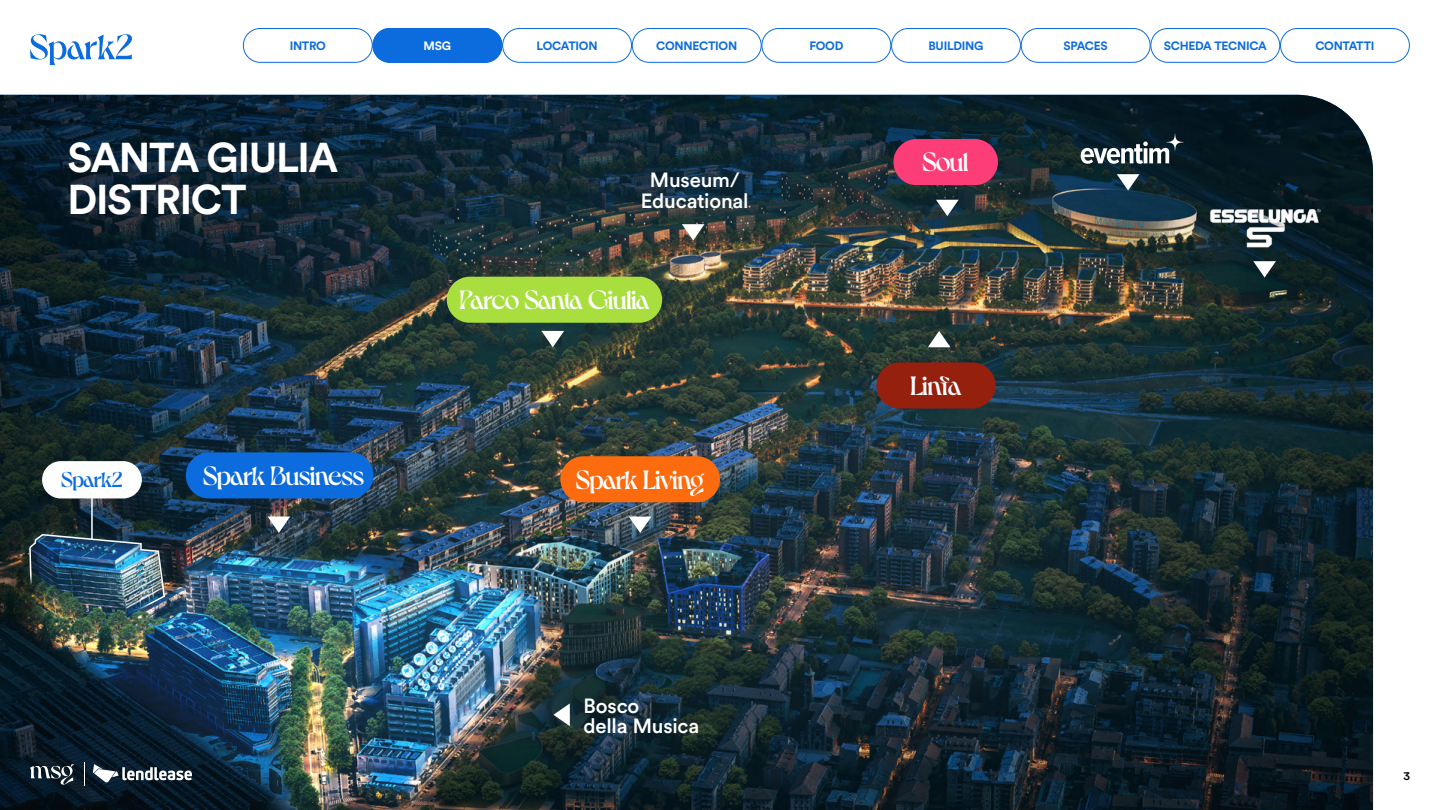
<style>
.page{position:relative;width:1440px;height:810px;background:#fff}
.page>*{position:absolute;margin:0;border:0;box-sizing:border-box;transform-origin:0 0}
.t1{font:700 41.25px/41.2px "Circular Std";letter-spacing:-.03em;color:#fff}
.t2{font:500 26.4px "Dahlia";letter-spacing:-.025em;color:#fff}
.t3{font:500 21.45px "Dahlia";letter-spacing:-.015em;color:#0c6cde}
.t4{font:500 20.4px/20.5px "Circular Std";letter-spacing:-.01em;color:#fff;text-align:center}
.t5{font:700 12px "Circular Std";letter-spacing:-.02em;color:#0c6cde}
.t6{font:700 12px "Circular Std";color:#fff}
.t7{font:500 12px "Circular Std";color:#000}
</style>
<div class="page">
<img style="left:0;top:95px;width:1373px;height:715px">
<svg style="left:1081px;top:134px;width:102px;height:30px"></svg>
<svg style="left:1117px;top:174px;width:22px;height:17px"></svg>
<svg style="left:1253px;top:261px;width:23px;height:17px"></svg>
<svg style="left:936px;top:200px;width:23px;height:16px"></svg>
<svg style="left:682px;top:224px;width:23px;height:17px"></svg>
<svg style="left:553px;top:703px;width:17px;height:23px"></svg>
<svg style="left:541px;top:331px;width:23px;height:16px"></svg>
<svg style="left:629px;top:517px;width:22px;height:16px"></svg>
<svg style="left:268px;top:516px;width:22px;height:17px"></svg>
<svg style="left:928px;top:331px;width:22px;height:16px"></svg>
<img style="left:1209px;top:200px;width:111px;height:48px">
<div style="left:893px;top:139px;width:105px;height:46px;background:#fc3d78;border-radius:23px"></div>
<div style="left:876px;top:362px;width:120px;height:47px;background:#95200e;border-radius:23px"></div>
<div style="left:447px;top:277px;width:215px;height:46px;background:#a8de3d;border-radius:23px"></div>
<div style="left:560px;top:456px;width:160px;height:46px;background:#fc6b0d;border-radius:23px"></div>
<div style="left:186px;top:452px;width:188px;height:46px;background:#0c6cde;border-radius:23px"></div>
<div style="left:42px;top:461px;width:100px;height:37px;background:#fff;border-radius:19px"></div>
<img style="left:28px;top:533px;width:138px;height:83px">
<hr style="left:91px;top:495px;width:2px;height:44px;background:#fff">
<div style="left:1021px;top:28px;width:129px;height:35px;border:1px solid #0c6cde;border-radius:17px"></div>
<div style="left:1150px;top:28px;width:130px;height:35px;border:1px solid #0c6cde;border-radius:17px"></div>
<div style="left:502px;top:28px;width:130px;height:35px;border:1px solid #0c6cde;border-radius:17px"></div>
<div style="left:243px;top:28px;width:130px;height:35px;border:1px solid #0c6cde;border-radius:17px"></div>
<div style="left:632px;top:28px;width:130px;height:35px;border:1px solid #0c6cde;border-radius:17px"></div>
<div style="left:762px;top:28px;width:129px;height:35px;border:1px solid #0c6cde;border-radius:17px"></div>
<div style="left:891px;top:28px;width:130px;height:35px;border:1px solid #0c6cde;border-radius:17px"></div>
<div style="left:1280px;top:28px;width:130px;height:35px;border:1px solid #0c6cde;border-radius:17px"></div>
<svg style="left:30px;top:34px;width:102px;height:31px"></svg>
<svg style="left:93px;top:764px;width:99px;height:18px"></svg>
<svg style="left:30px;top:764px;width:44px;height:21px"></svg>
<svg style="left:84px;top:763px;width:1px;height:23px"></svg>
<div style="left:373px;top:28px;width:129px;height:34px;background:#0c6cde;border-radius:17px"></div>
<div style="left:373px;top:28px;width:129px;height:35px;border:1px solid #0c6cde;border-radius:17px"></div>
<p class="t5" style="left:290px;top:38px;width:38px">INTRO</p>
<p class="t5" style="left:537px;top:38px;width:63px">LOCATION</p>
<p class="t5" style="left:656px;top:38px;width:83px">CONNECTION</p>
<p class="t5" style="left:809px;top:38px;width:36px">FOOD</p>
<p class="t5" style="left:928px;top:38px;width:57px">BUILDING</p>
<p class="t5" style="left:1064px;top:38px;width:46px">SPACES</p>
<p class="t5" style="left:1164px;top:38px;width:105px">SCHEDA TECNICA</p>
<p class="t5" style="left:1315px;top:38px;width:61px">CONTATTI</p>
<p class="t6" style="left:424px;top:38px;width:29px">MSG</p>
<h1 class="t1" style="left:67px;top:136px;width:272px">SANTA GIULIA<br>DISTRICT</h1>
<h3 class="t4" style="left:641px;top:170px;width:109px">Museum/<br>Educational</h3>
<h2 class="t2" style="left:459px;top:283px;width:192px">Parco Santa Giulia</h2>
<h3 class="t3" style="left:62px;top:466px;width:62px">Spark2</h3>
<h2 class="t2" style="left:203px;top:458px;width:162px">Spark Business</h2>
<h2 class="t2" style="left:576px;top:462px;width:130px">Spark Living</h2>
<h2 class="t2" style="left:923px;top:145px;width:47px">Soul</h2>
<h2 class="t2" style="left:911px;top:368px;width:52px">Linfa</h2>
<h3 class="t4" style="left:584px;top:695px;width:117px;text-align:left">Bosco<br>della Musica</h3>
<p class="t7" style="left:1403px;top:768px;width:8px">3</p>
</div>
